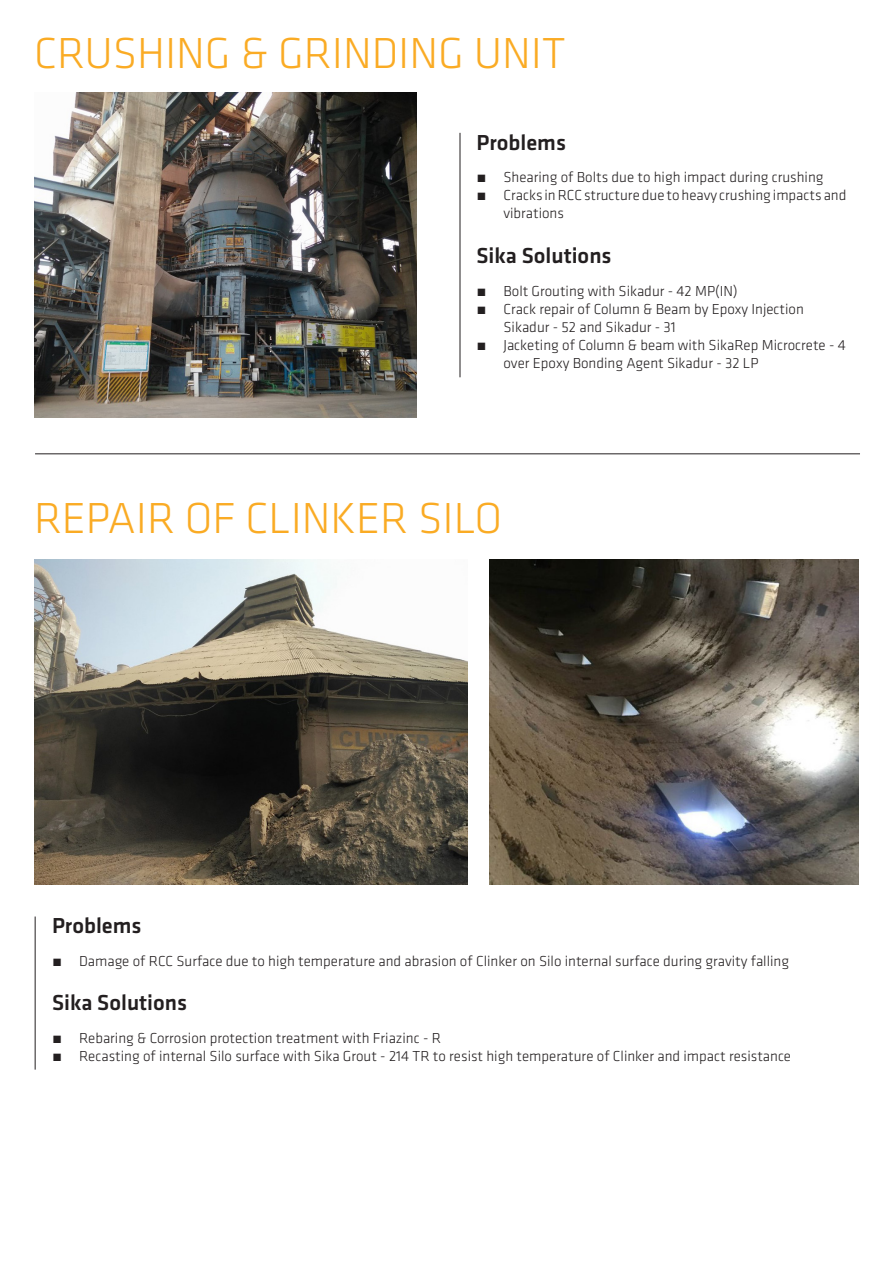
<style>
.page{position:relative;width:893px;height:1263px;background:#fff}
.page>*{position:absolute;margin:0;border:0;box-sizing:border-box;transform-origin:0 0}
.t1{font:300 45px "Klavika";color:#faab24}
.t2{font:500 22.5px "Klavika";color:#231f20}
.t3{font:300 15px/18px "Klavika";color:#231f20}
</style>
<div class="page">
<img style="left:34px;top:93px;width:383px;height:324px">
<img style="left:34px;top:559px;width:434px;height:325px">
<img style="left:489px;top:559px;width:370px;height:325px">
<hr style="left:460px;top:133px;width:1px;height:244px;background:#231f20">
<hr style="left:35px;top:916px;width:1px;height:153px;background:#231f20">
<hr style="left:35px;top:453px;width:825px;height:1px;background:#231f20">
<p class="t1" style="left:34px;top:26px;width:533px">CRUSHING &amp; GRINDING UNIT</p>
<p class="t2" style="left:476px;top:127px;width:91px">Problems</p>
<p class="t3" style="left:476px;top:168px;width:349px">̃ Shearing of Bolts due to high impact during crushing</p>
<p class="t3" style="left:503px;top:186px;width:344px;text-indent:-27px">̃ Cracks in RCC structure due to heavy crushing impacts and vibrations</p>
<p class="t2" style="left:476px;top:240px;width:137px">Sika Solutions</p>
<p class="t3" style="left:476px;top:281px;width:263px">̃ Bolt Grouting with Sikadur - 42 MP(IN)</p>
<p class="t3" style="left:503px;top:299px;width:302px;text-indent:-27px">̃ Crack repair of Column &amp; Beam by Epoxy Injection<br>Sikadur - 52 and Sikadur - 31</p>
<p class="t3" style="left:503px;top:335px;width:344px;text-indent:-27px">̃ Jacketing of Column &amp; beam with SikaRep Microcrete - 4 over Epoxy Bonding Agent Sikadur - 32 LP</p>
<p class="t1" style="left:34px;top:491px;width:470px">REPAIR OF CLINKER SILO</p>
<p class="t2" style="left:52px;top:911px;width:91px">Problems</p>
<p class="t3" style="left:52px;top:952px;width:738px">̃ Damage of RCC Surface due to high temperature and abrasion of Clinker on Silo internal surface during gravity falling</p>
<p class="t2" style="left:52px;top:987px;width:137px">Sika Solutions</p>
<p class="t3" style="left:52px;top:1028px;width:391px">̃ Rebaring &amp; Corrosion protection treatment with Friazinc - R</p>
<p class="t3" style="left:52px;top:1046px;width:741px">̃ Recasting of internal Silo surface with Sika Grout - 214 TR to resist high temperature of Clinker and impact resistance</p>
</div>
